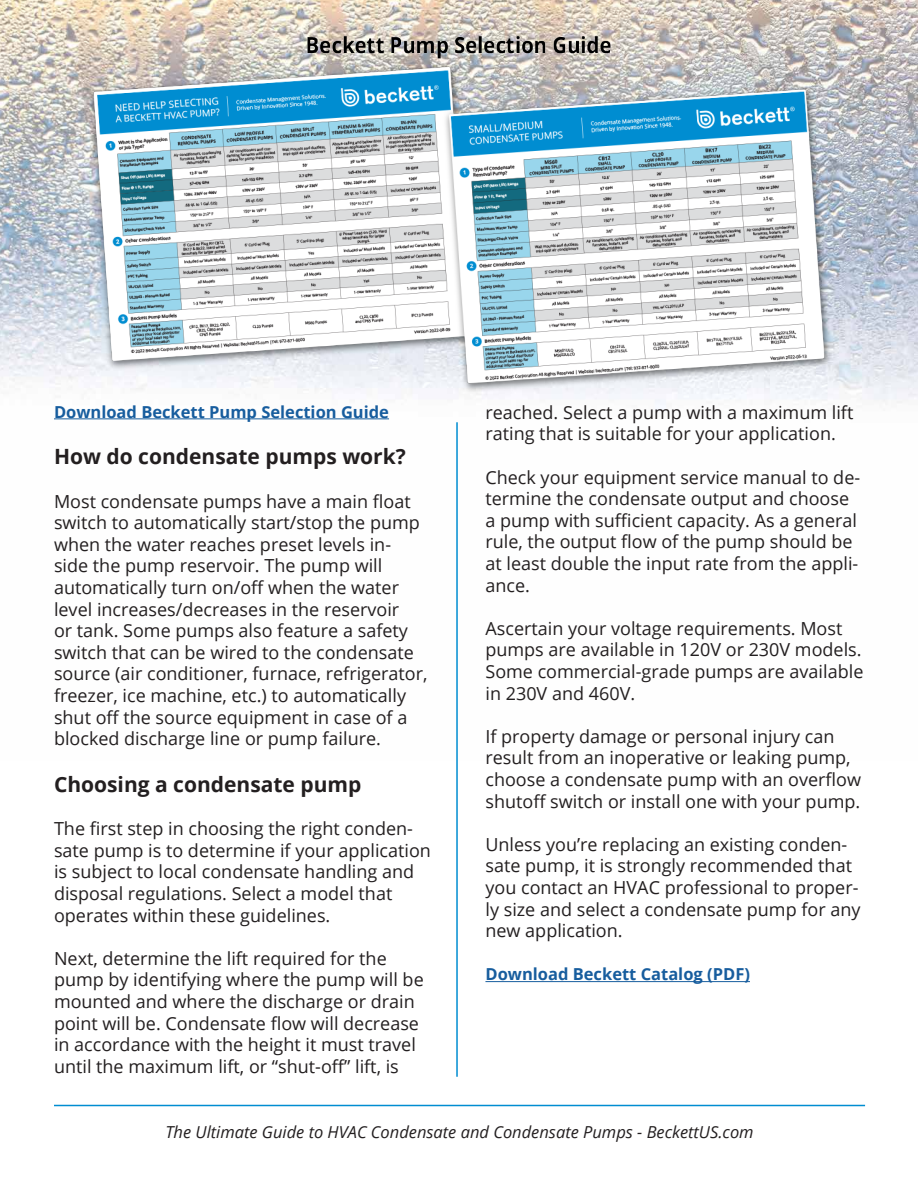
<style>
.page{position:relative;width:918px;height:1188px;background:#fff}
.page>*{position:absolute;margin:0;border:0;box-sizing:border-box;transform-origin:0 0}
.t1{font:700 21px "Open Sans";color:#231f20}
.t2{font:18px/21.6px "Open Sans";color:#231f20}
.t3{font:italic 16.5px "Open Sans";color:#231f20}
.t4{font:700 16.5px "Open Sans";color:#175d9e}
</style>
<div class="page">
<hr style="left:54px;top:1105px;width:811px;height:1px;background:#008dd1">
<img style="left:0;top:0;width:918px;height:420px">
<hr style="left:54px;top:418px;width:335px;height:1px;background:#175d9e">
<hr style="left:485px;top:981px;width:265px;height:1px;background:#175d9e">
<img style="left:86px;top:8px;width:746px;height:384px">
<hr style="left:456px;top:422px;width:2px;height:655px;background:#008dd1">
<p class="t4" style="left:54px;top:400px;width:337px">Download Beckett Pump Selection Guide</p>
<p class="t1" style="left:54px;top:442px;width:353px">How do condensate pumps work?</p>
<p class="t2" style="left:54px;top:490px;width:375px">Most condensate pumps have a main float switch to automatically start/stop the pump when the water reaches preset levels in&shy;side the pump reservoir. The pump will automatically turn on/off when the water level increases/decreases in the reservoir<br>or tank. Some pumps also feature a safety switch that can be wired to the condensate source (air conditioner, furnace, refrigerator, freezer, ice machine, etc.) to automatically shut off the source equipment in case of a blocked discharge line or pump failure.</p>
<p class="t1" style="left:54px;top:770px;width:309px">Choosing a condensate pump</p>
<p class="t2" style="left:54px;top:817px;width:378px">The first step in choosing the right conden&shy;sate pump is to determine if your application is subject to local condensate handling and disposal regulations. Select a model that operates within these guidelines.</p>
<p class="t2" style="left:54px;top:947px;width:371px">Next, determine the lift required for the pump by identifying where the pump will be mounted and where the discharge or drain point will be. Condensate flow will decrease in accordance with the height it must travel until the maximum lift, or “shut-off” lift, is</p>
<p class="t2" style="left:485px;top:401px;width:369px">reached. Select a pump with a maximum lift rating that is suitable for your application.</p>
<p class="t2" style="left:485px;top:466px;width:376px">Check your equipment service manual to de&shy;termine the condensate output and choose a pump with sufficient capacity. As a general rule, the output flow of the pump should be at least double the input rate from the appli&shy;ance.</p>
<p class="t2" style="left:485px;top:617px;width:380px">Ascertain your voltage requirements. Most pumps are available in 120V or 230V models.<br>Some commercial-grade pumps are available in 230V and 460V.</p>
<p class="t2" style="left:485px;top:725px;width:377px">If property damage or personal injury can result from an inoperative or leaking pump, choose a condensate pump with an overflow shutoff switch or install one with your pump.</p>
<p class="t2" style="left:485px;top:833px;width:377px">Unless you’re replacing an existing conden&shy;sate pump, it is strongly recommended that you contact an HVAC professional to proper&shy;ly size and select a condensate pump for any new application.</p>
<p class="t4" style="left:485px;top:963px;width:266px">Download Beckett Catalog (PDF)</p>
<p class="t3" style="left:165px;top:1120px;width:590px">The Ultimate Guide to HVAC Condensate and Condensate Pumps - BeckettUS.com</p>
</div>
